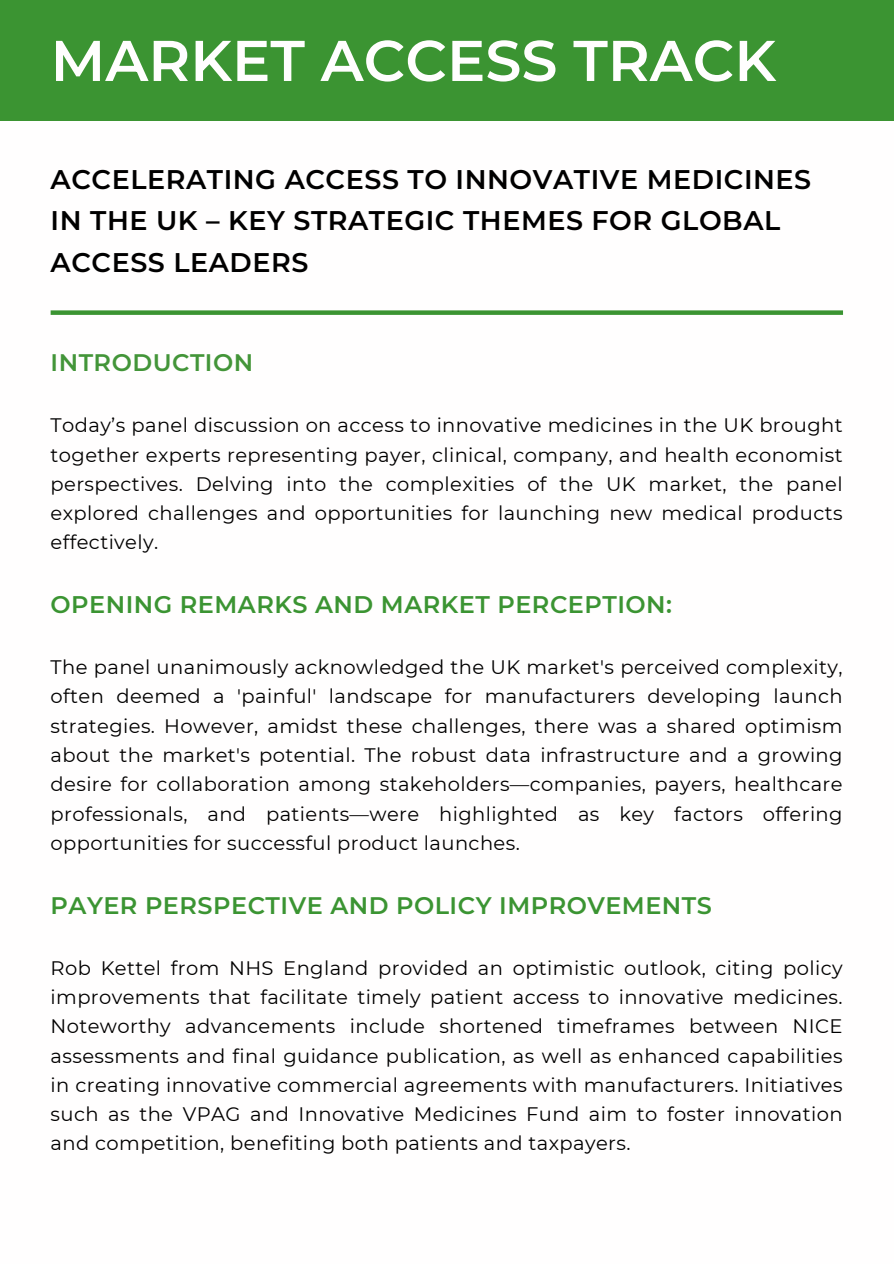
<style>
.page{position:relative;width:894px;height:1264px;background:#fff}
.page>*{position:absolute;margin:0;border:0;box-sizing:border-box;transform-origin:0 0}
.t1{font:600 57.3px "Montserrat";color:#fffefe}
.t2{font:600 27px/41.7px "Montserrat";letter-spacing:.02em;color:#000}
.t3{font:600 24px "Montserrat";letter-spacing:.02em;color:#3b9432}
.t4{font:600 24px "Montserrat";letter-spacing:.02em;color:#439539}
.t5{font:19.5px/29.2px "Montserrat";letter-spacing:.02em;color:#000;text-align:justify}
</style>
<div class="page">
<div style="left:51px;top:310px;width:791px;height:5px;background:#3b9432"></div>
<div style="left:0;top:0;width:893px;height:121px;background:#3b9432"></div>
<h1 class="t1" style="left:51px;top:25px;width:726px">MARKET ACCESS TRACK</h1>
<h2 class="t2" style="left:51px;top:158px;width:761px">ACCELERATING ACCESS TO INNOVATIVE MEDICINES<br>IN THE UK – KEY STRATEGIC THEMES FOR GLOBAL<br>ACCESS LEADERS</h2>
<h3 class="t4" style="left:51px;top:348px;width:204px">INTRODUCTION</h3>
<p class="t5" style="left:51px;top:410px;width:793px">Today’s panel discussion on access to innovative medicines in the UK brought together experts representing payer, clinical, company, and health economist perspectives. Delving into the complexities of the UK market, the panel explored challenges and opportunities for launching new medical products effectively.</p>
<h3 class="t3" style="left:51px;top:590px;width:622px">OPENING REMARKS AND MARKET PERCEPTION:</h3>
<p class="t5" style="left:51px;top:652px;width:793px">The panel unanimously acknowledged the UK market's perceived complexity, often deemed a 'painful' landscape for manufacturers developing launch strategies. However, amidst these challenges, there was a shared optimism about the market's potential. The robust data infrastructure and a growing desire for collaboration among stakeholders—companies, payers, healthcare professionals, and patients—were highlighted as key factors offering opportunities for successful product launches.</p>
<h3 class="t3" style="left:51px;top:890px;width:662px">PAYER PERSPECTIVE AND POLICY IMPROVEMENTS</h3>
<p class="t5" style="left:51px;top:953px;width:793px">Rob Kettel from NHS England provided an optimistic outlook, citing policy improvements that facilitate timely patient access to innovative medicines.<br>Noteworthy advancements include shortened timeframes between NICE assessments and final guidance publication, as well as enhanced capabilities in creating innovative commercial agreements with manufacturers. Initiatives such as the VPAG and Innovative Medicines Fund aim to foster innovation and competition, benefiting both patients and taxpayers.</p>
</div>
